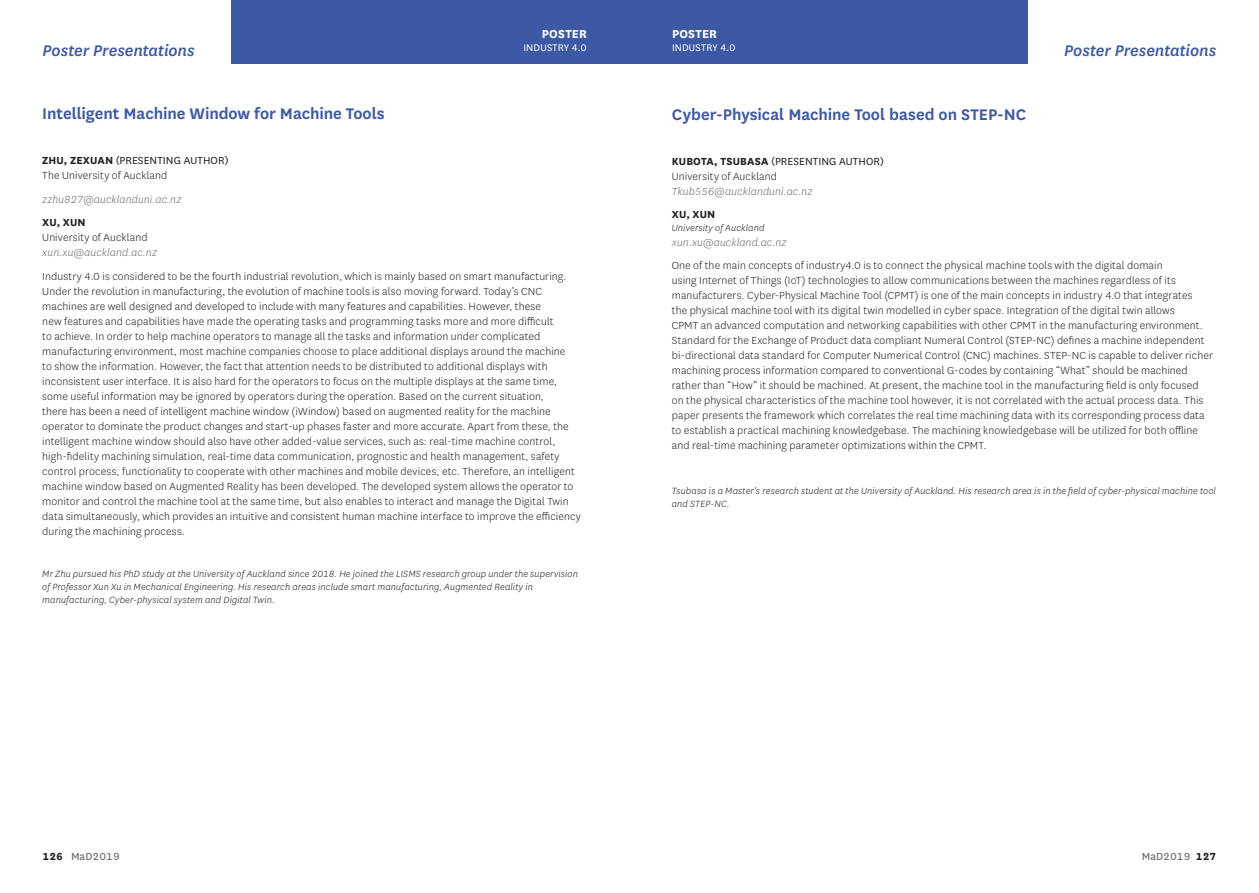
<style>
.page{position:relative;width:1259px;height:893px;background:#fff}
.page>*{position:absolute;margin:0;border:0;box-sizing:border-box;transform-origin:0 0}
.Header_1{font:600 18px "National";letter-spacing:-.005em;color:#3f59a7}
.t1{font:italic 500 18px "National";letter-spacing:-.005em;color:#3f59a7}
.t2{font:700 13.5px "National";letter-spacing:.01em;color:#fff}
.Body_copy{font:300 12px/15px "National";letter-spacing:.01em;color:#231f20}
.Body_copy-2{font:italic 300 12px/15px "National";letter-spacing:.005em;color:#6c6d70}
.Subhead_Caps{font:12px "National";letter-spacing:.01em;color:#231f20}
.Abstracts_Bio{font:italic 300 12px "National";letter-spacing:.01em;color:#6c6d70}
.t3{font:12px "National";color:#6c6d70}
.Subhead_Caps-2{font:700 12px "National";letter-spacing:.01em;color:#231f20}
.t4{font:11.25px "National";letter-spacing:.015em;color:#fff}
.Abstracts_Bio-2{font:italic 300 10.5px/12.8px "National";letter-spacing:.01em;color:#231f20}
.s1{font-weight:700}
.s2{font-style:normal;color:#231f20}
.s3{font-weight:700;color:#231f20}
</style>
<div class="page">
<div style="left:629px;top:0;width:399px;height:64px;background:#3d59a6"></div>
<div style="left:231px;top:0;width:398px;height:64px;background:#3d59a6"></div>
<p class="t2" style="left:542px;top:25px;width:47px">POSTER</p>
<p class="t4" style="left:523px;top:40px;width:65px">INDUSTRY 4.0</p>
<p class="t2" style="left:672px;top:25px;width:47px">POSTER</p>
<p class="t4" style="left:672px;top:40px;width:65px">INDUSTRY 4.0</p>
<h1 class="t1" style="left:43px;top:39px;width:154px">Poster Presentations</h1>
<h1 class="t1" style="left:1064px;top:39px;width:154px">Poster Presentations</h1>
<p class="Header_1" style="left:42px;top:101px;width:344px">Intelligent Machine Window for Machine Tools</p>
<p class="Subhead_Caps" style="left:42px;top:153px;width:188px"><span class="s1">ZHU, ZEXUAN</span> (PRESENTING AUTHOR)</p>
<p class="Body_copy" style="left:42px;top:168px;width:127px">The University of Auckland</p>
<p class="Body_copy-2" style="left:42px;top:191px;width:140px">zzhu827@aucklanduni.ac.nz</p>
<p class="Subhead_Caps-2" style="left:42px;top:214px;width:45px">XU, XUN</p>
<p class="Body_copy-2" style="left:42px;top:230px;width:116px"><span class="s2">University of Auckland </span>xun.xu@auckland.ac.nz</p>
<p class="Body_copy" style="left:42px;top:268px;width:540px">Industry 4.0 is considered to be the fourth industrial revolution, which is mainly based on smart manufacturing.<br>Under the revolution in manufacturing, the evolution of machine tools is also moving forward. Today’s CNC machines are well designed and developed to include with many features and capabilities. However, these<br>new features and capabilities have made the operating tasks and programming tasks more and more difficult<br>to achieve. In order to help machine operators to manage all the tasks and information under complicated manufacturing environment, most machine companies choose to place additional displays around the machine<br>to show the information. However, the fact that attention needs to be distributed to additional displays with inconsistent user interface. It is also hard for the operators to focus on the multiple displays at the same time, some useful information may be ignored by operators during the operation. Based on the current situation,<br>there has been a need of intelligent machine window (iWindow) based on augmented reality for the machine operator to dominate the product changes and start-up phases faster and more accurate. Apart from these, the intelligent machine window should also have other added-value services, such as: real-time machine control, high-fidelity machining simulation, real-time data communication, prognostic and health management, safety control process, functionality to cooperate with other machines and mobile devices, etc. Therefore, an intelligent machine window based on Augmented Reality has been developed. The developed system allows the operator to monitor and control the machine tool at the same time, but also enables to interact and manage the Digital Twin data simultaneously, which provides an intuitive and consistent human machine interface to improve the efficiency during the machining process.</p>
<p class="Abstracts_Bio-2" style="left:42px;top:567px;width:537px">Mr Zhu pursued his PhD study at the University of Auckland since 2018. He joined the LISMS research group under the supervision of Professor Xun Xu in Mechanical Engineering. His research areas include smart manufacturing, Augmented Reality in manufacturing, Cyber-physical system and Digital Twin.</p>
<p class="Header_1" style="left:672px;top:102px;width:356px">Cyber-Physical Machine Tool based on STEP-NC</p>
<p class="Subhead_Caps" style="left:672px;top:153px;width:214px"><span class="s1">KUBOTA, TSUBASA</span> (PRESENTING AUTHOR)</p>
<p class="Body_copy-2" style="left:672px;top:168px;width:142px"><span class="s2">University of Auckland<br></span>Tkub556@aucklanduni.ac.nz</p>
<p class="Subhead_Caps-2" style="left:672px;top:206px;width:45px">XU, XUN</p>
<p class="Abstracts_Bio-2" style="left:672px;top:221px;width:94px">University of Auckland</p>
<p class="Abstracts_Bio" style="left:672px;top:235px;width:116px">xun.xu@auckland.ac.nz</p>
<p class="Body_copy" style="left:672px;top:258px;width:543px">One of the main concepts of industry4.0 is to connect the physical machine tools with the digital domain<br>using Internet of Things (IoT) technologies to allow communications between the machines regardless of its manufacturers. Cyber-Physical Machine Tool (CPMT) is one of the main concepts in industry 4.0 that integrates<br>the physical machine tool with its digital twin modelled in cyber space. Integration of the digital twin allows<br>CPMT an advanced computation and networking capabilities with other CPMT in the manufacturing environment.<br>Standard for the Exchange of Product data compliant Numeral Control (STEP-NC) defines a machine independent bi-directional data standard for Computer Numerical Control (CNC) machines. STEP-NC is capable to deliver richer machining process information compared to conventional G-codes by containing “What” should be machined rather than “How” it should be machined. At present, the machine tool in the manufacturing field is only focused on the physical characteristics of the machine tool however, it is not correlated with the actual process data. This paper presents the framework which correlates the real time machining data with its corresponding process data to establish a practical machining knowledgebase. The machining knowledgebase will be utilized for both offline and real-time machining parameter optimizations within the CPMT.</p>
<p class="Abstracts_Bio-2" style="left:672px;top:484px;width:545px">Tsubasa is a Master's research student at the University of Auckland. His research area is in the field of cyber-physical machine tool and STEP-NC.</p>
<p class="t3" style="left:43px;top:848px;width:79px"><span class="s3">126</span> MaD2019</p>
<p class="t3" style="left:1141px;top:848px;width:76px">MaD2019 <span class="s3">127</span></p>
</div>
